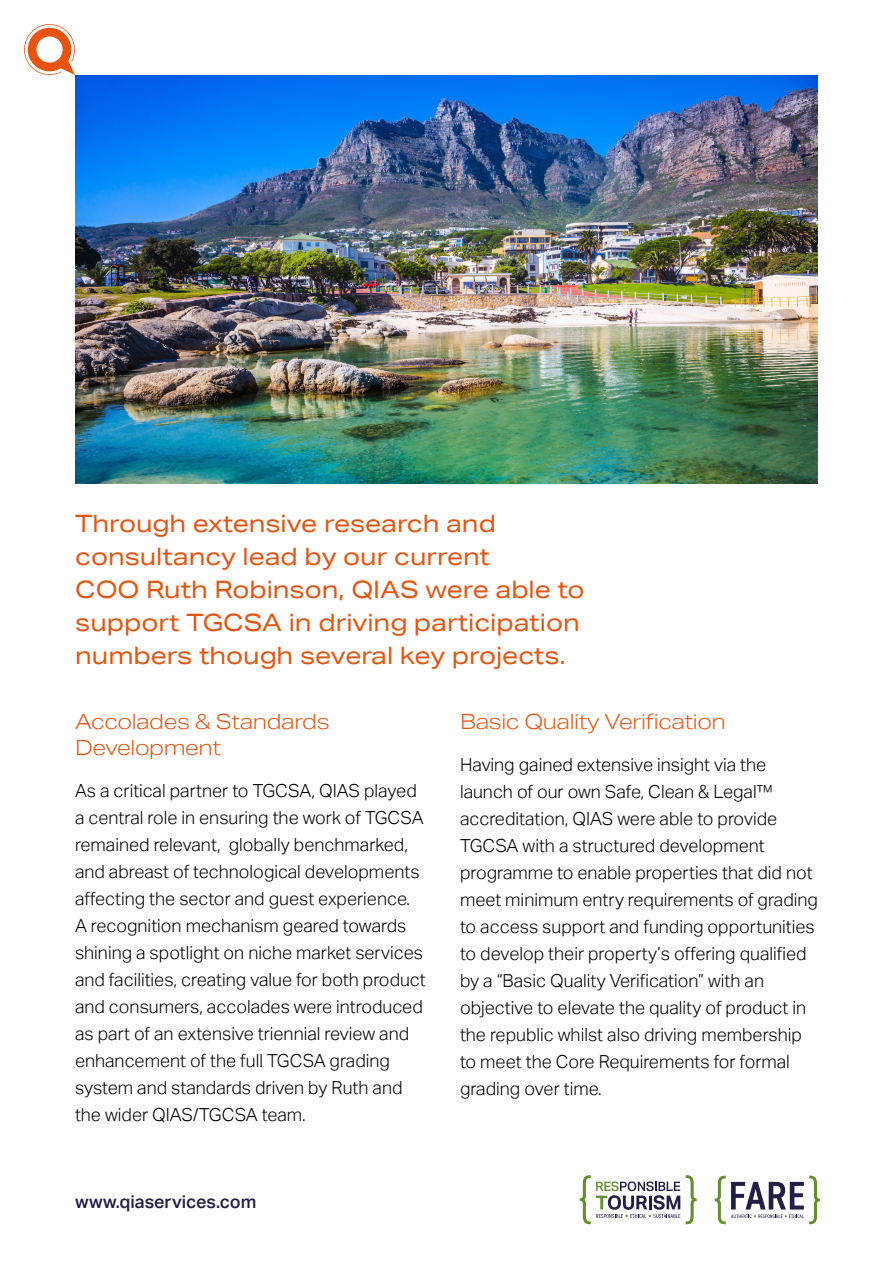
<style>
.page{position:relative;width:893px;height:1263px;background:#fff}
.page>*{position:absolute;margin:0;border:0;box-sizing:border-box;transform-origin:0 0}
.t1{font:24px/33px "Aktiv Grotesk Ex";color:#e9530e}
.t2{font:300 21px/25.5px "Aktiv Grotesk Ex";letter-spacing:-.02em;color:#e9530e}
.t3{font:300 18px/27px "Aktiv Grotesk";color:#000}
.t4{font:500 18px "Aktiv Grotesk";color:#231e45}
</style>
<div class="page">
<img style="left:75px;top:75px;width:743px;height:409px">
<svg style="left:24px;top:24px;width:51px;height:51px"></svg>
<svg style="left:715px;top:1175px;width:105px;height:49px"></svg>
<svg style="left:686px;top:1175px;width:11px;height:49px"></svg>
<svg style="left:580px;top:1175px;width:100px;height:49px"></svg>
<h1 class="t1" style="left:75px;top:506px;width:511px">Through extensive research and consultancy lead by our current<br>COO Ruth Robinson, QIAS were able to support TGCSA in driving participation numbers though several key projects.</h1>
<p class="t2" style="left:75px;top:709px;width:256px">Accolades &amp; Standards<br>Development</p>
<p class="t3" style="left:75px;top:777px;width:352px">As a critical partner to TGCSA, QIAS played a central role in ensuring the work of TGCSA remained relevant, globally benchmarked, and abreast of technological developments affecting the sector and guest experience.<br>A recognition mechanism geared towards shining a spotlight on niche market services and facilities, creating value for both product and consumers, accolades were introduced as part of an extensive triennial review and enhancement of the full TGCSA grading system and standards driven by Ruth and the wider QIAS/TGCSA team.</p>
<p class="t4" style="left:75px;top:1191px;width:183px">www.qiaservices.com</p>
<p class="t2" style="left:460px;top:709px;width:267px">Basic Quality Verification</p>
<p class="t3" style="left:460px;top:751px;width:359px">Having gained extensive insight via the launch of our own Safe, Clean &amp; Legal™ accreditation, QIAS were able to provide TGCSA with a structured development programme to enable properties that did not meet minimum entry requirements of grading to access support and funding opportunities to develop their property’s offering qualified by a “Basic Quality Verification” with an objective to elevate the quality of product in the republic whilst also driving membership to meet the Core Requirements for formal grading over time.</p>
</div>
